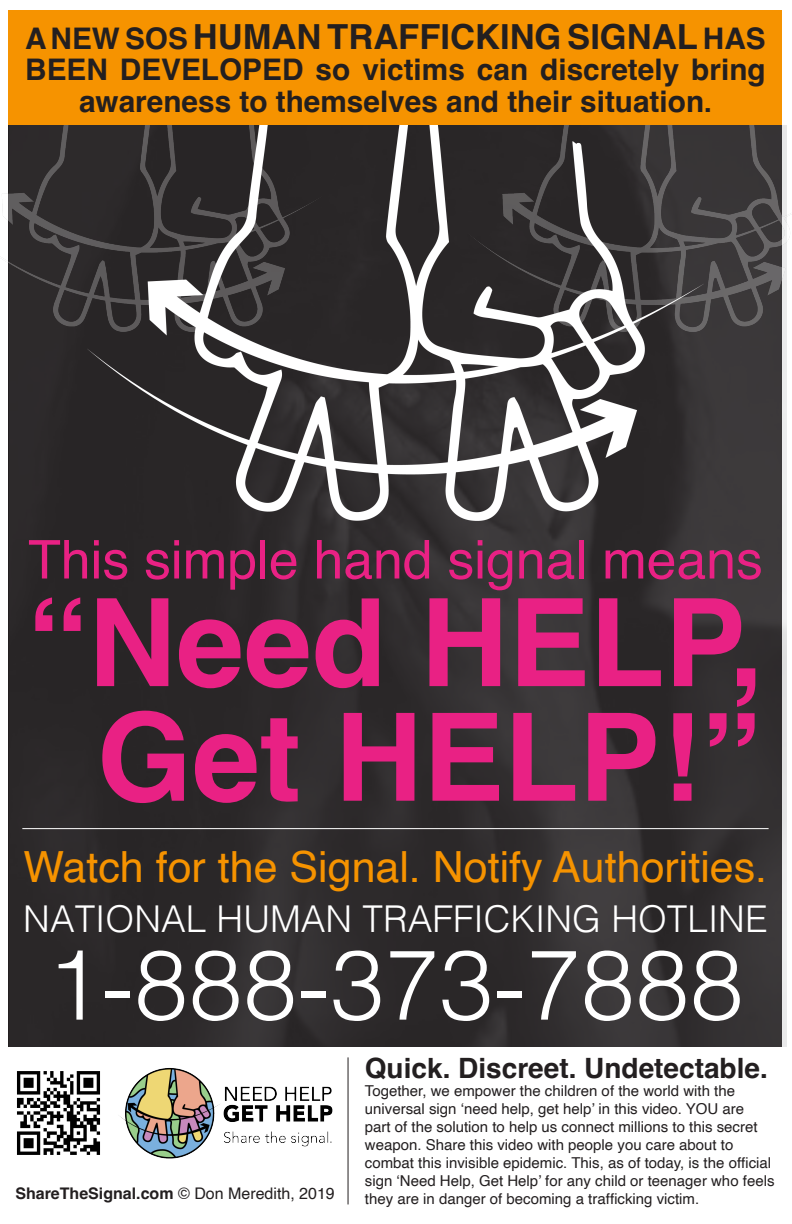
<style>
.page{position:relative;width:792px;height:1224px;background:#fff}
.page>*{position:absolute;margin:0;border:0;box-sizing:border-box;transform-origin:0 0}
.t1{font:700 122px "Helvetica";color:#e92184}
.t2{font:300 98px "Helvetica";color:#fff}
.t3{font:53.5px "Helvetica";color:#e92184}
.t4{font:43px "Helvetica";color:#f69300}
.t5{font:300 37px "Helvetica";color:#fff}
.t6{font:700 34.6px "Helvetica";color:#231f20}
.t7{font:700 29.8px/31.9px "Helvetica";color:#231f20;text-align:center}
.t8{font:700 28px "Helvetica";color:#231f20}
.t9{font:700 16px "Helvetica";color:#231f20}
.t10{font:15px/18px "Helvetica";color:#231f20}
.s1{font-size:29.8px}
.s2{font-size:27.8px}
.s3{font-weight:400}
</style>
<div class="page">
<img style="left:9px;top:332px;width:778px;height:715px">
<img style="left:2px;top:125px;width:86px;height:207px">
<img style="left:703px;top:125px;width:88px;height:207px">
<img style="left:88px;top:125px;width:615px;height:395px">
<div style="left:8px;top:10px;width:774px;height:115px;background:#f69300"></div>
<hr style="left:22px;top:828px;width:747px;height:1px;background:#fff">
<hr style="left:348px;top:1057px;width:1px;height:147px;background:#231f20">
<img style="left:17px;top:1068px;width:316px;height:91px">
<p class="t6" style="left:25px;top:15px;width:742px"><span class="s1">A NEW SOS</span> HUMAN TRAFFICKING SIGNAL <span class="s1">HAS</span></p>
<p class="t7" style="left:25px;top:57px;width:742px">BEEN DEVELOPED so victims can discretely bring awareness to themselves and their situation<span class="s2">.</span></p>
<p class="t3" style="left:28px;top:518px;width:736px">This simple hand signal means</p>
<p class="t1" style="left:27px;top:569px;width:738px">“Need HELP,</p>
<p class="t1" style="left:97px;top:683px;width:666px">Get HELP!”</p>
<p class="t4" style="left:24px;top:834px;width:745px">Watch for the Signal. Notify Authorities.</p>
<p class="t5" style="left:23px;top:887px;width:746px">NATIONAL HUMAN TRAFFICKING HOTLINE</p>
<p class="t2" style="left:47px;top:901px;width:699px">1-888-373-7888</p>
<p class="t8" style="left:365px;top:1052px;width:405px">Quick. Discreet. Undetectable.</p>
<p class="t10" style="left:365px;top:1083px;width:411px">Together, we empower the children of the world with the universal sign ‘need help, get help’ in this video. YOU are<br>part of the solution to help us connect millions to this secret weapon. Share this video with people you care about to combat this invisible epidemic. This, as of today, is the official sign ‘Need Help, Get Help’ for any child or teenager who feels</p>
<p class="t9" style="left:15px;top:1184px;width:321px">ShareTheSignal.com <span class="s3">© Don Meredith, 2019</span></p>
<p class="t10" style="left:365px;top:1191px;width:336px">they are in danger of becoming a trafficking victim.</p>
</div>
